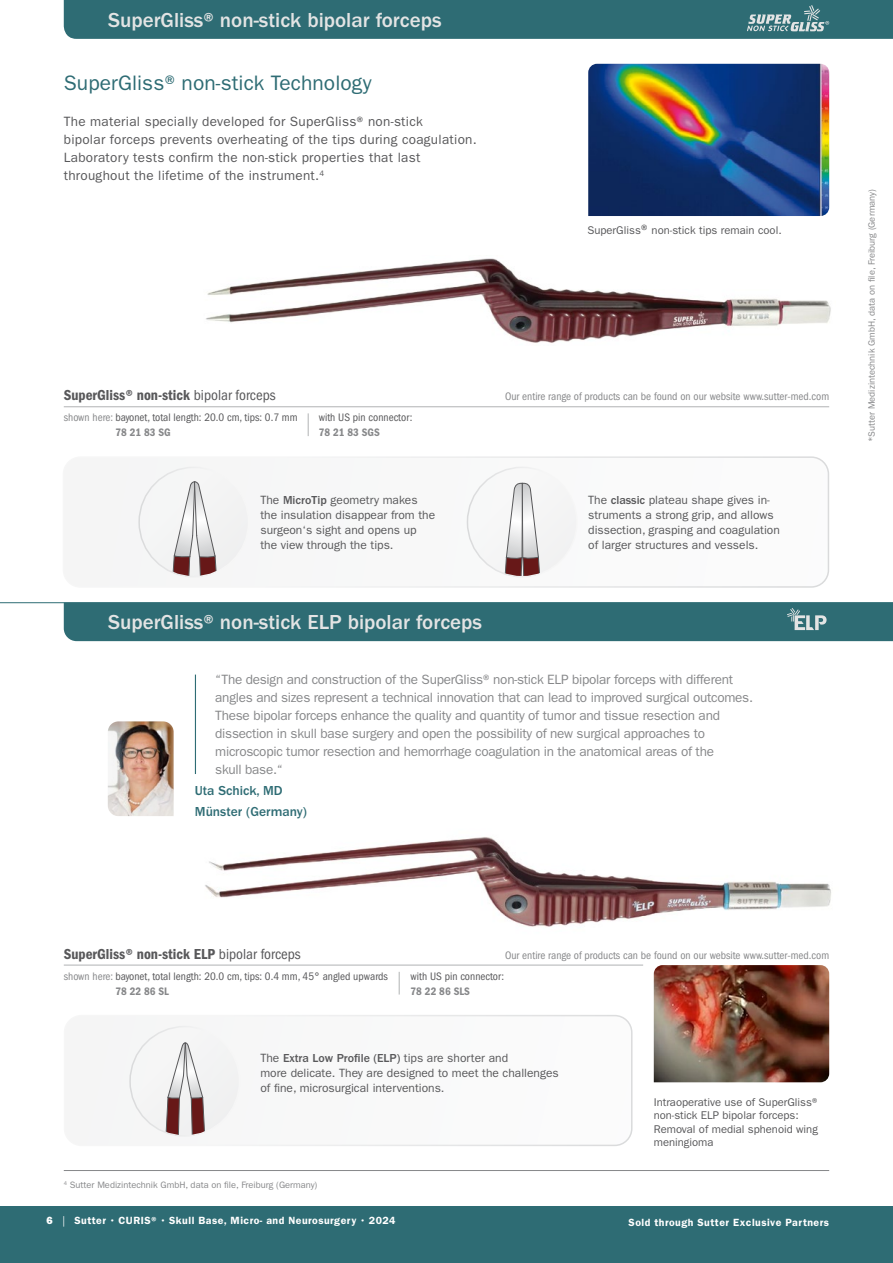
<style>
.page{position:relative;width:893px;height:1263px;background:#fff}
.page>*{position:absolute;margin:0;border:0;box-sizing:border-box;transform-origin:0 0}
.t1{font:500 21px "ITC Franklin Gothic Std";color:#e3e4e4}
.t2{font:21px "ITC Franklin Gothic Std";letter-spacing:.005em;color:#2e6c74}
.t3{font:15px "ITC Franklin Gothic Std Dm Cd";color:#58585a}
.t4{font:13.5px/18px "ITC Franklin Gothic Std";letter-spacing:-.02em;color:#87888a}
.t5{font:13.5px/18px "ITC Franklin Gothic Std";letter-spacing:.02em;color:#58585a}
.t6{font:500 13.5px/21px "ITC Franklin Gothic Std";color:#2e6c74}
.t7{font:12px/15px "ITC Franklin Gothic Std";color:#58585a}
.t8{font:condensed 11.25px "ITC Franklin Gothic Std";color:#58585a}
.t9{font:11.25px/13.5px "ITC Franklin Gothic Std";color:#58585a}
.t10{font:condensed 11.25px "ITC Franklin Gothic Std";color:#87888a}
.t11{font:11.25px "ITC Franklin Gothic Std Dm Cd";color:#87888a}
.t12{font:10.5px "Franklin Gothic LT Pro Dm";letter-spacing:.045em;color:#fff}
.t13{font:9.3px "ITC Franklin Gothic Std";color:#87888a}
.s1{font-size:13.5px}
.s2{font-family:"ITC Franklin Gothic Std";font-stretch:condensed}
.s3{color:#87888a}
.s4{font-weight:500}
.s5{font-family:"ITC Franklin Gothic Std Hvy"}
.s6{font-family:"ITC Franklin Gothic Std"}
.s7{font-size:7.5px}
</style>
<div class="page">
<div style="left:0;top:1206px;width:893px;height:57px;background:#2e6c74"></div>
<hr style="left:0;top:602px;width:893px;height:1px;background:#2e6c74">
<img style="left:206px;top:258px;width:625px;height:85px">
<div style="left:63px;top:457px;width:765px;height:130px;background:#f8f8f8;border-radius:17px"></div>
<div style="left:63px;top:456px;width:766px;height:132px;border:2px solid #fff;border-radius:17px"></div>
<svg style="left:500px;top:482px;width:40px;height:95px"></svg>
<div style="left:467px;top:467px;width:111px;height:110px;border:2px solid #fff;border-radius:50%"></div>
<div style="left:139px;top:467px;width:110px;height:110px;background:#f3f4f4;border-radius:50%"></div>
<svg style="left:168px;top:481px;width:49px;height:96px"></svg>
<div style="left:138px;top:467px;width:111px;height:110px;border:2px solid #fff;border-radius:50%"></div>
<img style="left:205px;top:837px;width:626px;height:90px">
<hr style="left:195px;top:675px;width:1px;height:99px;background:#2e6c74">
<img style="left:108px;top:721px;width:66px;height:95px">
<svg style="left:588px;top:64px;width:241px;height:152px;background:#2a466e"></svg>
<svg style="left:308px;top:413px;width:1px;height:23px"></svg>
<hr style="left:64px;top:406px;width:765px;height:1px;background:#b1b3b4">
<div style="left:65px;top:1015px;width:567px;height:130px;background:#f9f9f9;border-radius:17px"></div>
<div style="left:64px;top:1015px;width:568px;height:131px;border:2px solid #fff;border-radius:17px"></div>
<div style="left:130px;top:1026px;width:109px;height:110px;background:#f3f4f4;border-radius:50%"></div>
<svg style="left:163px;top:1042px;width:42px;height:92px"></svg>
<div style="left:129px;top:1026px;width:111px;height:111px;border:2px solid #fff;border-radius:50%"></div>
<img style="left:654px;top:965px;width:175px;height:117px">
<hr style="left:64px;top:965px;width:579px;height:1px;background:#b1b3b4">
<svg style="left:399px;top:972px;width:1px;height:22px"></svg>
<hr style="left:64px;top:1170px;width:765px;height:1px;background:#87888a">
<div style="left:64px;top:602px;width:829px;height:39px;background:#2e6c74"></div>
<div style="left:64px;top:0;width:829px;height:39px;background:#2e6c74"></div>
<h1 class="t1" style="left:108px;top:8px;width:335px">SuperGliss® non-stick bipolar forceps</h1>
<h1 class="t2" style="left:64px;top:71px;width:309px">SuperGliss® non-stick Technology</h1>
<p class="t5" style="left:64px;top:113px;width:415px">The material specially developed for SuperGliss® non-stick<br>bipolar forceps prevents overheating of the tips during coagulation.<br>Laboratory tests confirm the non-stick properties that last throughout the lifetime of the instrument.<sup>4</sup></p>
<p class="t9" style="left:587px;top:224px;width:196px">SuperGliss<span class="s1">®</span> non-stick tips remain cool.</p>
<p class="t3" style="left:64px;top:386px;width:213px">SuperGliss® non-stick <span class="s2">bipolar forceps</span></p>
<p class="t8" style="left:64px;top:411px;width:235px"><span class="s3">shown here:</span> bayonet, total length: 20.0 cm, tips: 0.7 mm</p>
<p class="t11" style="left:115px;top:426px;width:57px">78 21 83 SG</p>
<p class="t8" style="left:319px;top:411px;width:95px">with US pin connector:</p>
<p class="t11" style="left:319px;top:426px;width:63px">78 21 83 SGS</p>
<p class="t10" style="left:505px;top:390px;width:326px">Our entire range of products can be found on our website www.sutter-med.com</p>
<p class="t7" style="left:260px;top:493px;width:176px">The <span class="s4">MicroTip</span> geometry makes the insulation disappear from the surgeon‘s sight and opens up the view through the tips.</p>
<p class="t7" style="left:588px;top:493px;width:193px">The <span class="s4">classic</span> plateau shape gives in&shy;struments a strong grip, and allows dissection, grasping and coagulation of larger structures and vessels.</p>
<h1 class="t1" style="left:108px;top:610px;width:375px">SuperGliss® non-stick ELP bipolar forceps</h1>
<p class="t4" style="left:215px;top:671px;width:539px">“The design and construction of the SuperGliss®non-stick ELP bipolar forceps with different angles and sizes represent a technical innovation that can lead to improved surgical outcomes.<br>These bipolar forceps enhance the quality and quantity of tumor and tissue resection and dissection in skull base surgery and open the possibility of new surgical approaches to microscopic tumor resection and hemorrhage coagulation in the anatomical areas of the<br>skull base.“</p>
<p class="t6" style="left:195px;top:780px;width:113px">Uta Schick, MD<br>Münster (Germany)</p>
<p class="t13" style="left:866px;top:442px;width:255px;rotate:-90deg">*Sutter Medizintechnik GmbH, data on file, Freiburg (Germany)</p>
<p class="t3" style="left:64px;top:945px;width:239px">SuperGliss® non-stick ELP <span class="s2">bipolar forceps</span></p>
<p class="t8" style="left:64px;top:969px;width:326px"><span class="s3">shown here:</span> bayonet, total length: 20.0 cm, tips: 0.4 mm, 45° angled upwards</p>
<p class="t11" style="left:115px;top:984px;width:55px">78 22 86 SL</p>
<p class="t10" style="left:505px;top:949px;width:326px">Our entire range of products can be found on our website www.sutter-med.com</p>
<p class="t8" style="left:411px;top:969px;width:95px">with US pin connector:</p>
<p class="t11" style="left:411px;top:984px;width:61px">78 22 86 SLS</p>
<p class="t7" style="left:260px;top:1051px;width:300px">The <span class="s4">Extra Low Profile (ELP)</span> tips are shorter and<br>more delicate. They are designed to meet the challenges of fine, microsurgical interventions.</p>
<p class="t13" style="left:64px;top:1180px;width:255px"><sup>4</sup> Sutter Medizintechnik GmbH, data on file, Freiburg (Germany)</p>
<p class="t9" style="left:654px;top:1095px;width:168px">Intraoperative use of SuperGliss® non-stick ELP bipolar forceps:<br>Removal of medial sphenoid wing meningioma</p>
<p class="t12" style="left:47px;top:1214px;width:350px"><span class="s5">6</span> <span class="s6">|</span> Sutter <span class="s7">•</span> CURIS® <span class="s7">•</span> Skull Base, Micro- and Neurosurgery <span class="s7">•</span> 2024</p>
<p class="t12" style="left:629px;top:1216px;width:202px">Sold through Sutter Exclusive Partners</p>
</div>
